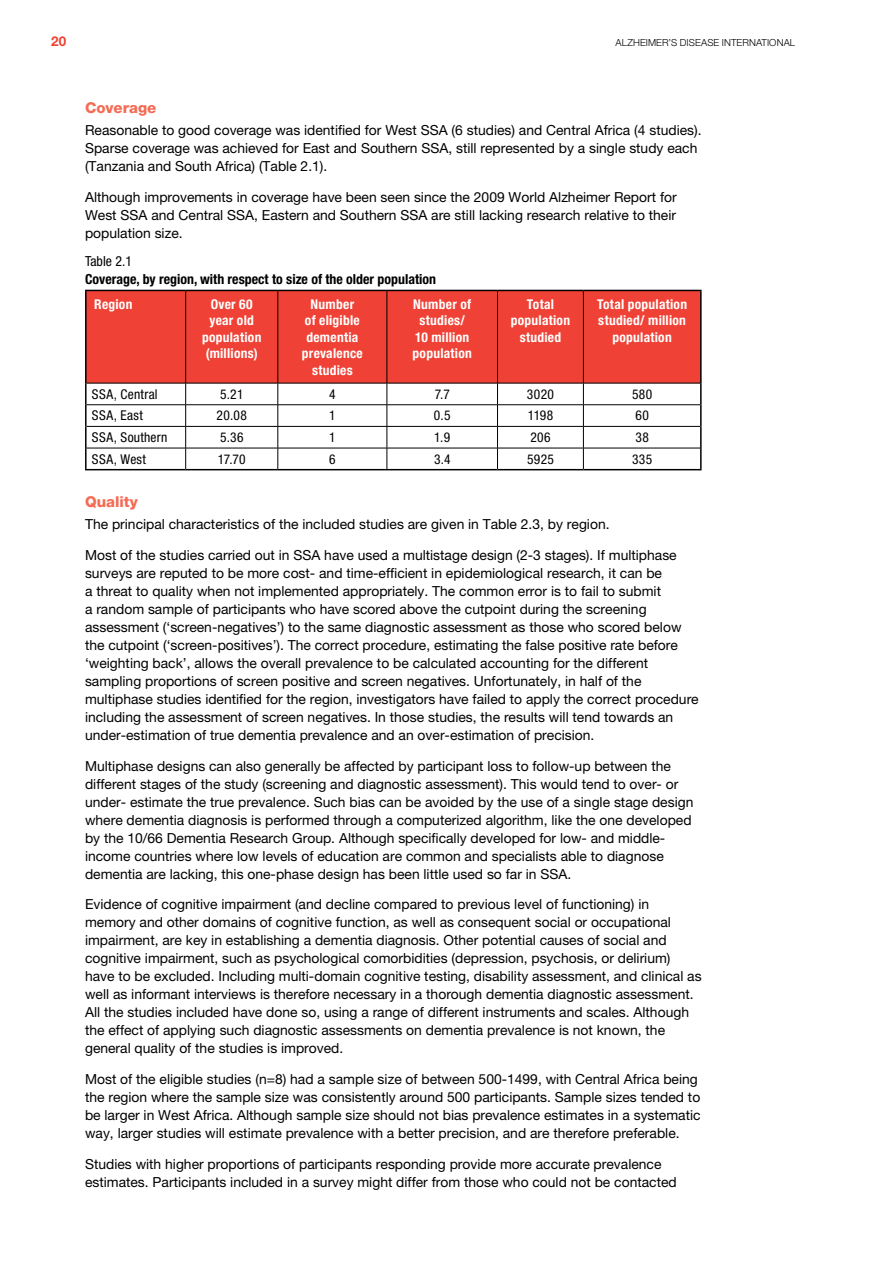
<style>
.page{position:relative;width:893px;height:1263px;background:#fff}
.page>*{position:absolute;margin:0;border:0;box-sizing:border-box;transform-origin:0 0}
.t1{font:800 15px "Helvetica Neue LT Pro";color:#f36c54}
.t2{font:13.8px/18px "Helvetica Neue LT Pro";color:#000}
.t3{font:700 condensed 13.8px "Helvetica Neue LT Pro";color:#000}
.t4{font:condensed 13.8px "Helvetica Neue LT Pro";color:#000}
.t5{font:700 condensed 13.5px/16.5px "Helvetica Neue LT Pro";letter-spacing:.02em;color:#fff;text-align:center}
.t6{font:condensed 13.5px "Helvetica Neue LT Pro";letter-spacing:.025em;color:#000}
.t7{font:700 13.5px "Helvetica Neue LT Pro";color:#ef4135}
.t8{font:300 9.75px "Helvetica Neue LT Pro";letter-spacing:.01em;color:#000}
</style>
<div class="page">
<div style="left:87px;top:291px;width:613px;height:92px;background:#ef4135"></div>
<hr style="left:185px;top:291px;width:1px;height:92px;background:#000">
<hr style="left:278px;top:291px;width:1px;height:92px;background:#000">
<hr style="left:387px;top:291px;width:1px;height:92px;background:#000">
<hr style="left:497px;top:291px;width:1px;height:92px;background:#000">
<hr style="left:583px;top:291px;width:1px;height:92px;background:#000">
<hr style="left:186px;top:404px;width:92px;height:1px;background:#000">
<hr style="left:278px;top:404px;width:109px;height:1px;background:#000">
<hr style="left:387px;top:404px;width:110px;height:1px;background:#000">
<hr style="left:497px;top:404px;width:86px;height:1px;background:#000">
<hr style="left:583px;top:404px;width:117px;height:1px;background:#000">
<hr style="left:87px;top:426px;width:99px;height:1px;background:#000">
<hr style="left:186px;top:426px;width:92px;height:1px;background:#000">
<hr style="left:278px;top:426px;width:109px;height:1px;background:#000">
<hr style="left:387px;top:426px;width:110px;height:1px;background:#000">
<hr style="left:497px;top:426px;width:86px;height:1px;background:#000">
<hr style="left:583px;top:426px;width:117px;height:1px;background:#000">
<hr style="left:87px;top:448px;width:99px;height:1px;background:#000">
<hr style="left:186px;top:448px;width:92px;height:1px;background:#000">
<hr style="left:278px;top:448px;width:109px;height:1px;background:#000">
<svg style="left:278px;top:384px;width:1px;height:85px"></svg>
<hr style="left:387px;top:448px;width:110px;height:1px;background:#000">
<svg style="left:387px;top:384px;width:1px;height:85px"></svg>
<hr style="left:497px;top:448px;width:86px;height:1px;background:#000">
<svg style="left:497px;top:384px;width:1px;height:85px"></svg>
<hr style="left:583px;top:448px;width:117px;height:1px;background:#000">
<svg style="left:583px;top:384px;width:1px;height:85px"></svg>
<hr style="left:85px;top:383px;width:2px;height:22px;background:#000">
<hr style="left:186px;top:383px;width:92px;height:1px;background:#000">
<hr style="left:278px;top:383px;width:109px;height:1px;background:#000">
<hr style="left:387px;top:383px;width:110px;height:1px;background:#000">
<hr style="left:497px;top:383px;width:86px;height:1px;background:#000">
<hr style="left:583px;top:383px;width:117px;height:1px;background:#000">
<hr style="left:85px;top:290px;width:101px;height:1px;background:#000">
<hr style="left:85px;top:291px;width:2px;height:92px;background:#000">
<hr style="left:186px;top:290px;width:92px;height:1px;background:#000">
<hr style="left:278px;top:290px;width:109px;height:1px;background:#000">
<hr style="left:387px;top:290px;width:110px;height:1px;background:#000">
<hr style="left:497px;top:290px;width:86px;height:1px;background:#000">
<hr style="left:583px;top:290px;width:119px;height:1px;background:#000">
<hr style="left:700px;top:291px;width:2px;height:92px;background:#000">
<hr style="left:700px;top:383px;width:2px;height:22px;background:#000">
<hr style="left:85px;top:405px;width:2px;height:21px;background:#000">
<hr style="left:700px;top:405px;width:2px;height:21px;background:#000">
<hr style="left:85px;top:426px;width:2px;height:22px;background:#000">
<hr style="left:700px;top:426px;width:2px;height:22px;background:#000">
<hr style="left:85px;top:448px;width:2px;height:21px;background:#000">
<hr style="left:700px;top:448px;width:2px;height:21px;background:#000">
<hr style="left:85px;top:469px;width:101px;height:1px;background:#000">
<hr style="left:186px;top:469px;width:92px;height:1px;background:#000">
<hr style="left:278px;top:469px;width:109px;height:1px;background:#000">
<hr style="left:387px;top:469px;width:110px;height:1px;background:#000">
<hr style="left:497px;top:469px;width:86px;height:1px;background:#000">
<hr style="left:583px;top:469px;width:119px;height:1px;background:#000">
<hr style="left:87px;top:383px;width:99px;height:1px;background:#000">
<svg style="left:185px;top:383px;width:1px;height:86px"></svg>
<hr style="left:87px;top:404px;width:99px;height:1px;background:#000">
<p class="t7" style="left:51px;top:33px;width:17px">20</p>
<p class="t8" style="left:615px;top:36px;width:181px">ALZHEIMER’S DISEASE INTERNATIONAL</p>
<p class="t1" style="left:85px;top:98px;width:73px">Coverage</p>
<p class="t2" style="left:85px;top:121px;width:618px">Reasonable to good coverage was identified for West SSA (6 studies) and Central Africa (4 studies).<br>Sparse coverage was achieved for East and Southern SSA, still represented by a single study each (Tanzania and South Africa) (Table 2.1).</p>
<p class="t2" style="left:85px;top:188px;width:593px;text-align:justify">Although improvements in coverage have been seen since the 2009 World Alzheimer Report for West SSA and Central SSA, Eastern and Southern SSA are still lacking research relative to their population size.</p>
<p class="t4" style="left:85px;top:253px;width:48px">Table 2.1</p>
<p class="t3" style="left:85px;top:270px;width:352px">Coverage, by region, with respect to size of the older population</p>
<p class="t5" style="left:94px;top:295px;width:40px">Region</p>
<p class="t5" style="left:202px;top:295px;width:61px">Over 60 year old population (millions)</p>
<p class="t5" style="left:302px;top:295px;width:63px">Number<br>of eligible dementia prevalence studies</p>
<p class="t5" style="left:413px;top:295px;width:61px">Number of studies/<br>10 million population</p>
<p class="t5" style="left:511px;top:295px;width:61px">Total population studied</p>
<p class="t5" style="left:597px;top:295px;width:91px">Total population studied/ million population</p>
<p class="t6" style="left:92px;top:386px;width:67px">SSA, Central</p>
<p class="t6" style="left:220px;top:386px;width:25px">5.21</p>
<p class="t6" style="left:329px;top:386px;width:8px">4</p>
<p class="t6" style="left:435px;top:386px;width:17px">7.7</p>
<p class="t6" style="left:527px;top:386px;width:29px">3020</p>
<p class="t6" style="left:632px;top:386px;width:22px">580</p>
<p class="t6" style="left:92px;top:408px;width:53px">SSA, East</p>
<p class="t6" style="left:217px;top:408px;width:32px">20.08</p>
<p class="t6" style="left:329px;top:408px;width:8px">1</p>
<p class="t6" style="left:434px;top:408px;width:18px">0.5</p>
<p class="t6" style="left:528px;top:408px;width:27px">1198</p>
<p class="t6" style="left:635px;top:408px;width:15px">60</p>
<p class="t6" style="left:92px;top:429px;width:77px">SSA, Southern</p>
<p class="t6" style="left:220px;top:429px;width:25px">5.36</p>
<p class="t6" style="left:329px;top:429px;width:8px">1</p>
<p class="t6" style="left:434px;top:429px;width:17px">1.9</p>
<p class="t6" style="left:530px;top:429px;width:22px">206</p>
<p class="t6" style="left:635px;top:429px;width:15px">38</p>
<p class="t6" style="left:92px;top:451px;width:56px">SSA, West</p>
<p class="t6" style="left:218px;top:451px;width:29px">17.70</p>
<p class="t6" style="left:329px;top:451px;width:8px">6</p>
<p class="t6" style="left:434px;top:451px;width:18px">3.4</p>
<p class="t6" style="left:527px;top:451px;width:28px">5925</p>
<p class="t6" style="left:632px;top:451px;width:22px">335</p>
<p class="t1" style="left:85px;top:493px;width:54px">Quality</p>
<p class="t2" style="left:85px;top:515px;width:526px">The principal characteristics of the included studies are given in Table 2.3, by region.</p>
<p class="t2" style="left:85px;top:546px;width:615px">Most of the studies carried out in SSA have used a multistage design (2-3 stages). If multiphase surveys are reputed to be more cost- and time-efficient in epidemiological research, it can be<br>a threat to quality when not implemented appropriately. The common error is to fail to submit<br>a random sample of participants who have scored above the cutpoint during the screening assessment (‘screen-negatives’) to the same diagnostic assessment as those who scored below the cutpoint (‘screen-positives’). The correct procedure, estimating the false positive rate before ‘weighting back’, allows the overall prevalence to be calculated accounting for the different sampling proportions of screen positive and screen negatives. Unfortunately, in half of the multiphase studies identified for the region, investigators have failed to apply the correct procedure including the assessment of screen negatives. In those studies, the results will tend towards an under-estimation of true dementia prevalence and an over-estimation of precision.</p>
<p class="t2" style="left:85px;top:756px;width:610px">Multiphase designs can also generally be affected by participant loss to follow-up between the different stages of the study (screening and diagnostic assessment). This would tend to over- or under- estimate the true prevalence. Such bias can be avoided by the use of a single stage design where dementia diagnosis is performed through a computerized algorithm, like the one developed by the 10/66 Dementia Research Group. Although specifically developed for low- and middle&shy;income countries where low levels of education are common and specialists able to diagnose dementia are lacking, this one-phase design has been little used so far in SSA.</p>
<p class="t2" style="left:85px;top:895px;width:618px">Evidence of cognitive impairment (and decline compared to previous level of functioning) in memory and other domains of cognitive function, as well as consequent social or occupational impairment, are key in establishing a dementia diagnosis. Other potential causes of social and cognitive impairment, such as psychological comorbidities (depression, psychosis, or delirium) have to be excluded. Including multi-domain cognitive testing, disability assessment, and clinical as well as informant interviews is therefore necessary in a thorough dementia diagnostic assessment.<br>All the studies included have done so, using a range of different instruments and scales. Although the effect of applying such diagnostic assessments on dementia prevalence is not known, the general quality of the studies is improved.</p>
<p class="t2" style="left:85px;top:1070px;width:617px">Most of the eligible studies (n=8) had a sample size of between 500-1499, with Central Africa being the region where the sample size was consistently around 500 participants. Sample sizes tended to be larger in West Africa. Although sample size should not bias prevalence estimates in a systematic way, larger studies will estimate prevalence with a better precision, and are therefore preferable.</p>
<p class="t2" style="left:85px;top:1155px;width:593px">Studies with higher proportions of participants responding provide more accurate prevalence estimates. Participants included in a survey might differ from those who could not be contacted</p>
</div>
